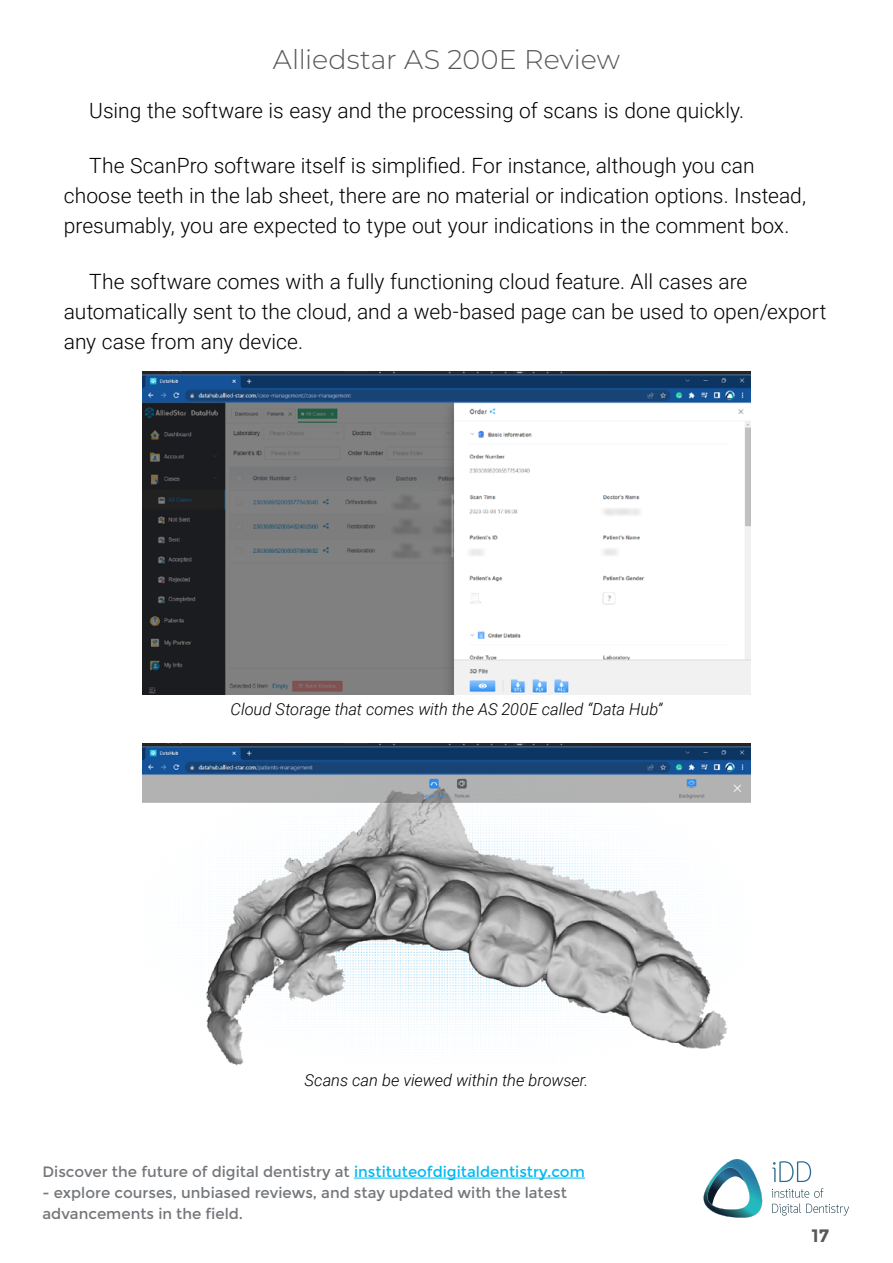
<style>
.page{position:relative;width:893px;height:1263px;background:#fff}
.page>*{position:absolute;margin:0;border:0;box-sizing:border-box;transform-origin:0 0}
.t1{font:300 27px "Montserrat";letter-spacing:-.005em;color:#58595b}
.t2{font:300 21px/30px "Roboto";color:#000}
.t3{font:700 18px "Montserrat";color:#58595b}
.t4{font:italic 300 16.5px "Roboto";letter-spacing:-.005em;color:#000}
.t5{font:15px/21px "Montserrat";color:#73767a}
.s1{color:#00b9f1}
</style>
<div class="page">
<svg style="left:772px;top:1161px;width:39px;height:21px"></svg>
<svg style="left:772px;top:1188px;width:77px;height:27px"></svg>
<svg style="left:703px;top:1158px;width:60px;height:60px"></svg>
<hr style="left:354px;top:1178px;width:231px;height:1px;background:#00b9f1">
<img style="left:142px;top:372px;width:609px;height:322px">
<img style="left:142px;top:743px;width:609px;height:322px">
<p class="t1" style="left:273px;top:41px;width:349px">Alliedstar AS 200E Review</p>
<p class="t2" style="left:89px;top:95px;width:656px">Using the software is easy and the processing of scans is done quickly.</p>
<p class="t2" style="left:64px;top:150px;width:744px;text-indent:26px">The ScanPro software itself is simplified. For instance, although you can choose teeth in the lab sheet, there are no material or indication options. Instead, presumably, you are expected to type out your indications in the comment box.</p>
<p class="t2" style="left:64px;top:266px;width:764px;text-indent:26px">The software comes with a fully functioning cloud feature. All cases are automatically sent to the cloud, and a web-based page can be used to open/export any case from any device.</p>
<p class="t4" style="left:230px;top:698px;width:433px">Cloud Storage that comes with the AS 200E called “Data Hub”</p>
<p class="t4" style="left:305px;top:1069px;width:285px">Scans can be viewed within the browser.</p>
<p class="t5" style="left:43px;top:1161px;width:544px">Discover the future of digital dentistry at <span class="s1">instituteofdigitaldentistry.com</span></p>
<p class="t5" style="left:43px;top:1182px;width:526px">- explore courses, unbiased reviews, and stay updated with the latest advancements in the field.</p>
<p class="t3" style="left:811px;top:1225px;width:19px">17</p>
</div>
